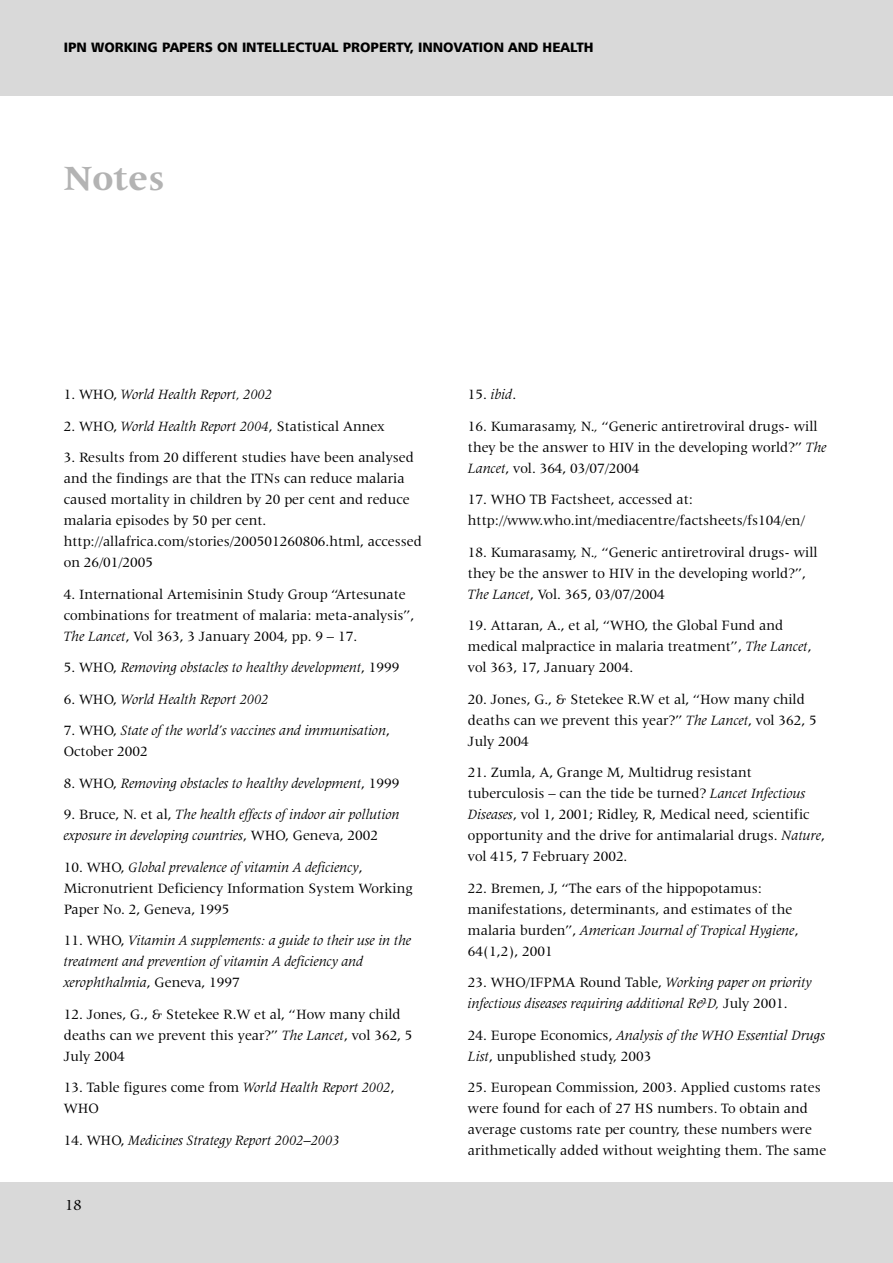
<style>
.page{position:relative;width:893px;height:1263px;background:#fff}
.page>*{position:absolute;margin:0;border:0;box-sizing:border-box;transform-origin:0 0}
.t1{font:700 36px "Latin 725 BT";color:#b3b3b3}
.t2{font:15.75px "Latin 725 BT";color:#000}
.t3{font:14.7px/21px "Latin 725 BT";color:#000}
.t4{font:italic 14.7px/21px "Latin 725 BT";color:#000}
.t5{font:13.5px "Humanist 777 BT Black B";color:#000}
.s1{font-style:normal}
.s2{font-style:italic}
</style>
<div class="page">
<div style="left:0;top:1182px;width:892px;height:81px;background:#d9d9d9"></div>
<div style="left:0;top:0;width:892px;height:96px;background:#d9d9d9"></div>
<p class="t5" style="left:64px;top:43px;width:531px">IPN WORKING PAPERS ON INTELLECTUAL PROPERTY, INNOVATION AND HEALTH</p>
<h1 class="t1" style="left:64px;top:165px;width:103px">Notes</h1>
<p class="t4" style="left:64px;top:385px;width:210px"><span class="s1">1. WHO,</span> World Health Report, 2002</p>
<p class="t3" style="left:64px;top:417px;width:323px">2. WHO, <span class="s2">World Health Report 2004</span>, Statistical Annex</p>
<p class="t3" style="left:64px;top:448px;width:359px">3. Results from 20 different studies have been analysed and the findings are that the ITNs can reduce malaria caused mortality in children by 20 per cent and reduce malaria episodes by 50 per cent. http://allafrica.com/stories/200501260806.html, accessed on 26/01/2005</p>
<p class="t3" style="left:64px;top:585px;width:352px">4. International Artemisinin Study Group “Artesunate combinations for treatment of malaria: meta-analysis”,<br><span class="s2">The Lancet</span>, Vol 363, 3 January 2004, pp. 9 – 17.</p>
<p class="t4" style="left:64px;top:658px;width:337px"><span class="s1">5. WHO,</span> Removing obstacles to healthy development<span class="s1">, 1999</span></p>
<p class="t4" style="left:64px;top:690px;width:206px"><span class="s1">6. WHO,</span> World Health Report 2002</p>
<p class="t4" style="left:64px;top:721px;width:328px"><span class="s1">7. WHO,</span> State of the world’s vaccines and immunisation<span class="s1">,<br>October 2002</span></p>
<p class="t4" style="left:64px;top:774px;width:337px"><span class="s1">8. WHO,</span> Removing obstacles to healthy development<span class="s1">, 1999</span></p>
<p class="t4" style="left:64px;top:805px;width:337px"><span class="s1">9. Bruce, N. et al,</span> The health effects of indoor air pollution exposure in developing countries<span class="s1">, WHO, Geneva, 2002</span></p>
<p class="t3" style="left:64px;top:858px;width:350px">10. WHO, <span class="s2">Global prevalence of vitamin A deficiency</span>,<br>Micronutrient Deficiency Information System Working<br>Paper No. 2, Geneva, 1995</p>
<p class="t4" style="left:64px;top:931px;width:349px"><span class="s1">11. WHO,</span> Vitamin A supplements: a guide to their use in the treatment and prevention of vitamin A deficiency and xerophthalmia<span class="s1">, Geneva, 1997</span></p>
<p class="t3" style="left:64px;top:1005px;width:350px">12. Jones, G., &amp; Stetekee R.W et al, “How many child deaths can we prevent this year?” <span class="s2">The Lancet</span>, vol 362, 5<br>July 2004</p>
<p class="t3" style="left:64px;top:1078px;width:332px">13. Table figures come from <span class="s2">World Health Report 2002</span>,<br>WHO</p>
<p class="t4" style="left:64px;top:1131px;width:277px"><span class="s1">14. WHO,</span> Medicines Strategy Report 2002–2003</p>
<p class="t2" style="left:65px;top:1199px;width:18px">18</p>
<p class="t3" style="left:468px;top:385px;width:50px">15. <span class="s2">ibid</span>.</p>
<p class="t3" style="left:468px;top:417px;width:360px">16. Kumarasamy, N.<span class="s2">,</span> “Generic antiretroviral drugs- will they be the answer to HIV in the developing world?” <span class="s2">The<br>Lancet</span>, vol. 364, 03/07/2004</p>
<p class="t3" style="left:468px;top:490px;width:338px">17. WHO TB Factsheet, accessed at: http://www.who.int/mediacentre/factsheets/fs104/en/</p>
<p class="t3" style="left:468px;top:543px;width:351px">18. Kumarasamy, N.<span class="s2">,</span> “Generic antiretroviral drugs- will they be the answer to HIV in the developing world?”,<br><span class="s2">The Lancet</span>, Vol. 365, 03/07/2004</p>
<p class="t3" style="left:468px;top:616px;width:345px">19. Attaran, A., et al, “WHO, the Global Fund and medical malpractice in malaria treatment”, <span class="s2">The Lancet</span>, vol 363, 17, January 2004.</p>
<p class="t3" style="left:468px;top:690px;width:350px">20. Jones, G., &amp; Stetekee R.W et al, “How many child deaths can we prevent this year?” <span class="s2">The Lancet</span>, vol 362, 5<br>July 2004</p>
<p class="t3" style="left:468px;top:763px;width:358px">21. Zumla, A, Grange M, Multidrug resistant tuberculosis – can the tide be turned? <span class="s2">Lancet Infectious Diseases</span>, vol 1, 2001; Ridley, R, Medical need, scientific opportunity and the drive for antimalarial drugs. <span class="s2">Nature</span>, vol 415, 7 February 2002.</p>
<p class="t3" style="left:468px;top:879px;width:332px">22. Bremen, J, “The ears of the hippopotamus: manifestations, determinants, and estimates of the malaria burden”, <span class="s2">American Journal of Tropical Hygiene</span>, 64(1,2), 2001</p>
<p class="t4" style="left:468px;top:973px;width:345px"><span class="s1">23. WHO/IFPMA Round Table,</span> Working paper on priority infectious diseases requiring additional R&amp;D, <span class="s1">July 2001.</span></p>
<p class="t3" style="left:468px;top:1026px;width:359px">24. Europe Economics, <span class="s2">Analysis of the WHO Essential Drugs<br>List</span>, unpublished study, 2003</p>
<p class="t3" style="left:468px;top:1078px;width:360px">25. European Commission, 2003. Applied customs rates were found for each of 27 HS numbers. To obtain and average customs rate per country, these numbers were arithmetically added without weighting them. The same</p>
</div>
